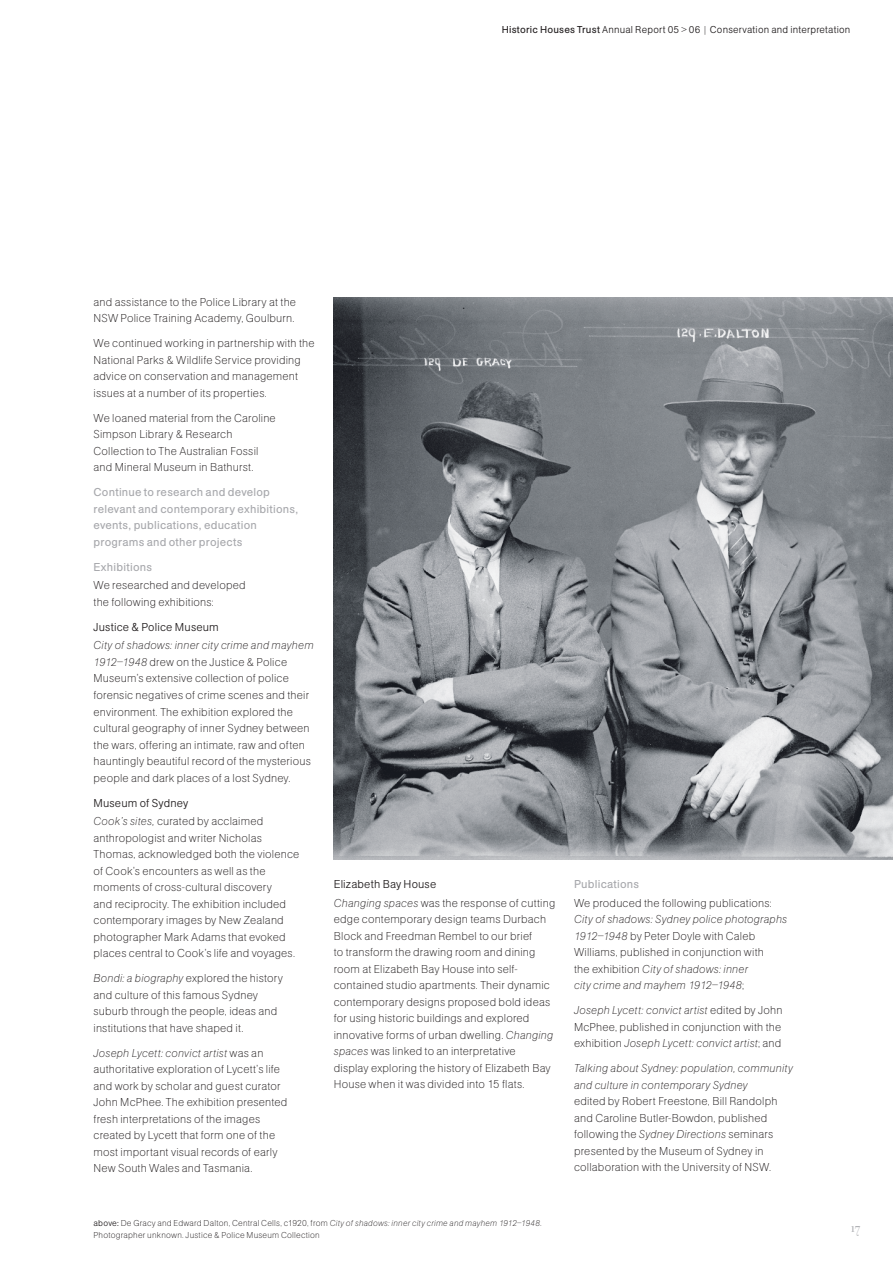
<style>
.page{position:relative;width:893px;height:1263px;background:#fff}
.page>*{position:absolute;margin:0;border:0;box-sizing:border-box;transform-origin:0 0}
.t1{font:15px "Filosofia Grand";color:#a8a9ad}
.t2{font:12px/16.5px "AG Buch Ult Lgt";letter-spacing:.015em;color:#231f20}
.t3{font:12px/16.5px "AG Buch Ult Lgt Itl";letter-spacing:.015em;color:#231f20}
.t4{font:12px/16.5px "AG Buch Rgl";letter-spacing:.02em;color:#a8a9ad}
.t5{font:10.5px "AG Buch Lgt";letter-spacing:.02em;color:#231f20}
.t6{font:9px/12px "AG Buch Ult Lgt";letter-spacing:.025em;color:#231f20}
.s1{font-family:"AG Buch Rgl"}
.s2{font-family:"AG Buch Rgl";color:#a8a9ad}
.s3{font-family:"AG Buch Lgt"}
.s4{font-family:"AG Buch Ult Lgt Itl"}
.s5{font-family:"AG Buch Ult Lgt"}
</style>
<div class="page">
<img style="left:334px;top:298px;width:559px;height:561px">
<p class="t5" style="left:502px;top:22px;width:350px"><span class="s1">Historic Houses Trust</span> Annual Report 05 &gt; 06 | Conservation and interpretation</p>
<p class="t2" style="left:94px;top:294px;width:204px">and assistance to the Police Library at the<br>NSW Police Training Academy, Goulburn.</p>
<p class="t2" style="left:94px;top:336px;width:223px">We continued working in partnership with the National Parks &amp; Wildlife Service providing advice on conservation and management issues at a number of its properties.</p>
<p class="t2" style="left:94px;top:410px;width:184px">We loaned material from the Caroline Simpson Library &amp; Research Collection to The Australian Fossil and Mineral Museum in Bathurst.</p>
<p class="t4" style="left:94px;top:485px;width:206px">Continue to research and develop relevant and contemporary exhibitions, events, publications, education programs and other projects</p>
<p class="t2" style="left:94px;top:558px;width:154px;line-height:18.6px"><span class="s2">Exhibitions<br></span>We researched and developed</p>
<p class="t2" style="left:94px;top:590px;width:127px;line-height:25px">the following exhibitions:<br><span class="s3">Justice &amp; Police Museum</span></p>
<p class="t2" style="left:94px;top:638px;width:222px"><span class="s4">City of shadows: inner city crime and mayhem 1912–1948</span> drew on the Justice &amp; Police Museum’s extensive collection of police forensic negatives of crime scenes and their environment. The exhibition explored the cultural geography of inner Sydney between the wars, offering an intimate, raw and often hauntingly beautiful record of the mysterious people and dark places of a lost Sydney.</p>
<p class="t2" style="left:94px;top:794px;width:171px;line-height:18.6px"><span class="s3">Museum of Sydney<br></span><span class="s4">Cook’s sites,</span> curated by acclaimed</p>
<p class="t2" style="left:94px;top:830px;width:207px">anthropologist and writer Nicholas Thomas, acknowledged both the violence of Cook’s encounters as well as the moments of cross-cultural discovery<br>and reciprocity. The exhibition included contemporary images by New Zealand photographer Mark Adams that evoked places central to Cook’s life and voyages.</p>
<p class="t2" style="left:94px;top:971px;width:191px"><span class="s4">Bondi: a biography</span> explored the history and culture of this famous Sydney suburb through the people, ideas and institutions that have shaped it.</p>
<p class="t2" style="left:94px;top:1045px;width:195px"><span class="s4">Joseph Lycett: convict artist</span> was an authoritative exploration of Lycett’s life and work by scholar and guest curator John McPhee. The exhibition presented fresh interpretations of the images created by Lycett that form one of the most important visual records of early New South Wales and Tasmania.</p>
<p class="t2" style="left:334px;top:876px;width:223px;line-height:18.6px"><span class="s3">Elizabeth Bay House<br></span><span class="s4">Changing spaces</span> was the response of cutting</p>
<p class="t2" style="left:334px;top:912px;width:221px">edge contemporary design teams Durbach Block and Freedman Rembel to our brief<br>to transform the drawing room and dining room at Elizabeth Bay House into self&shy;contained studio apartments. Their dynamic contemporary designs proposed bold ideas for using historic buildings and explored innovative forms of urban dwelling. <span class="s4">Changing spaces</span> was linked to an interpretative display exploring the history of Elizabeth Bay House when it was divided into 15 flats.</p>
<p class="t2" style="left:574px;top:876px;width:199px;line-height:18.6px"><span class="s2">Publications<br></span>We produced the following publications:</p>
<p class="t3" style="left:574px;top:912px;width:215px">City of shadows: Sydney police photographs 1912–1948 <span class="s5">by Peter Doyle with Caleb Williams, published in conjunction with<br>the exhibition</span> City of shadows: inner<br>city crime and mayhem 1912–1948<span class="s5">;</span></p>
<p class="t2" style="left:574px;top:1003px;width:210px;text-align:justify"><span class="s4">Joseph Lycett: convict artist</span> edited by John McPhee, published in conjunction with the exhibition <span class="s4">Joseph Lycett: convict artist</span>; and</p>
<p class="t2" style="left:574px;top:1061px;width:220px"><span class="s4">Talking about Sydney: population, community and culture in contemporary Sydney<br></span>edited by Robert Freestone, Bill Randolph and Caroline Butler-Bowdon, published following the <span class="s4">Sydney Directions</span> seminars presented by the Museum of Sydney in collaboration with the University of NSW.</p>
<p class="t6" style="left:94px;top:1218px;width:450px"><span class="s3">above:</span> De Gracy and Edward Dalton, Central Cells, c1920, from <span class="s4">City of shadows: inner city crime and mayhem 1912–1948</span>.<br>Photographer unknown. Justice &amp; Police Museum Collection</p>
<p class="t1" style="left:850px;top:1219px;width:6px">17</p>
</div>
